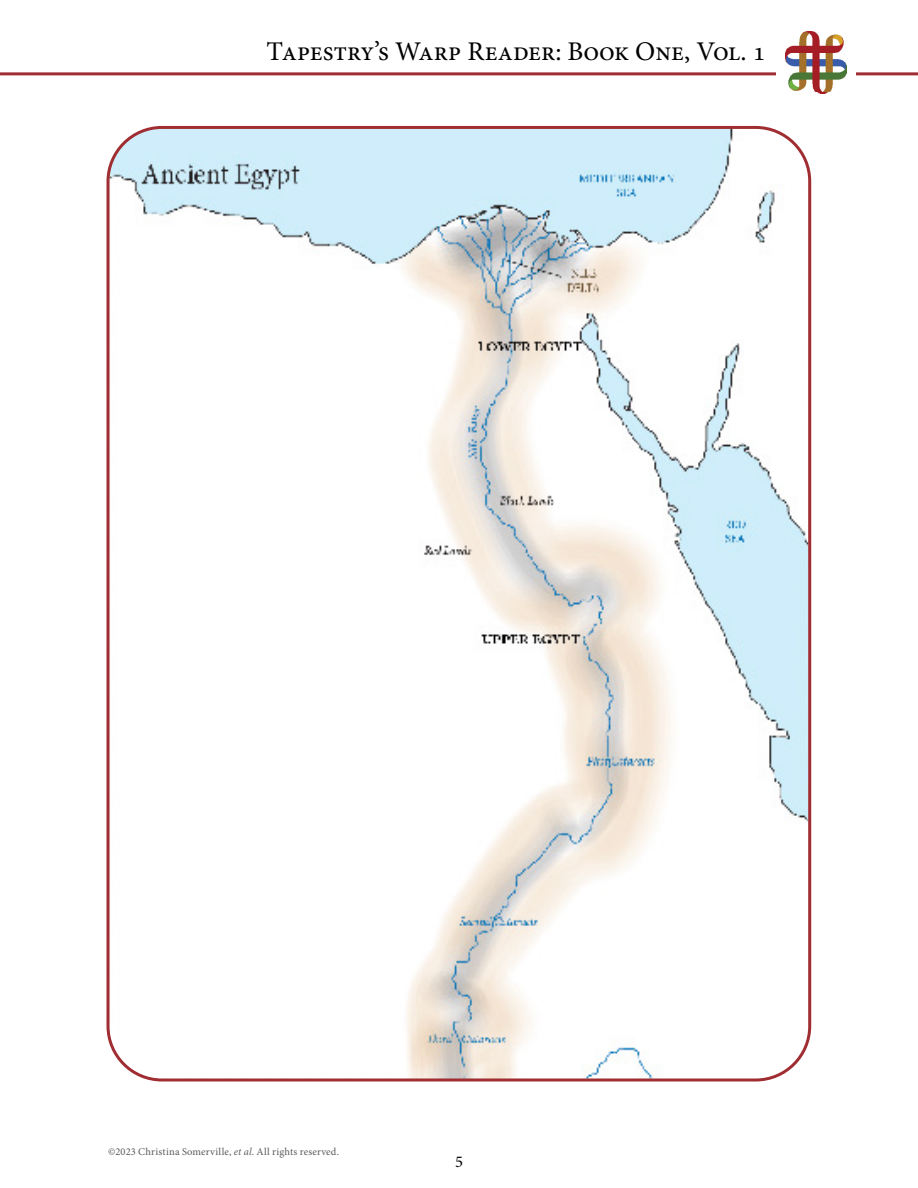
<style>
.page{position:relative;width:918px;height:1188px;background:#fff}
.page>*{position:absolute;margin:0;border:0;box-sizing:border-box;transform-origin:0 0}
.t1{font:27px "Minion Pro";letter-spacing:-.005em;color:#000}
.t2{font:16.5px "Minion Pro";color:#000}
.t3{font:10.5px "Minion Pro";letter-spacing:.02em;color:#58595b}
.s1{font-style:italic}
</style>
<div class="page">
<img style="left:110px;top:127px;width:700px;height:951px">
<hr style="left:0;top:72px;width:918px;height:3px;background:#a02d32">
<div style="left:777px;top:29px;width:79px;height:71px;background:#fff"></div>
<img style="left:785px;top:31px;width:61px;height:63px">
<h1 class="t1" style="left:267px;top:34px;width:501px">Tapestry’s Warp Reader: Book One, Vol. 1</h1>
<p class="t3" style="left:108px;top:1145px;width:233px">©2023 Christina Somerville, <span class="s1">et al</span>. All rights reserved.</p>
<h2 class="t2" style="left:455px;top:1151px;width:9px">5</h2>
</div>
